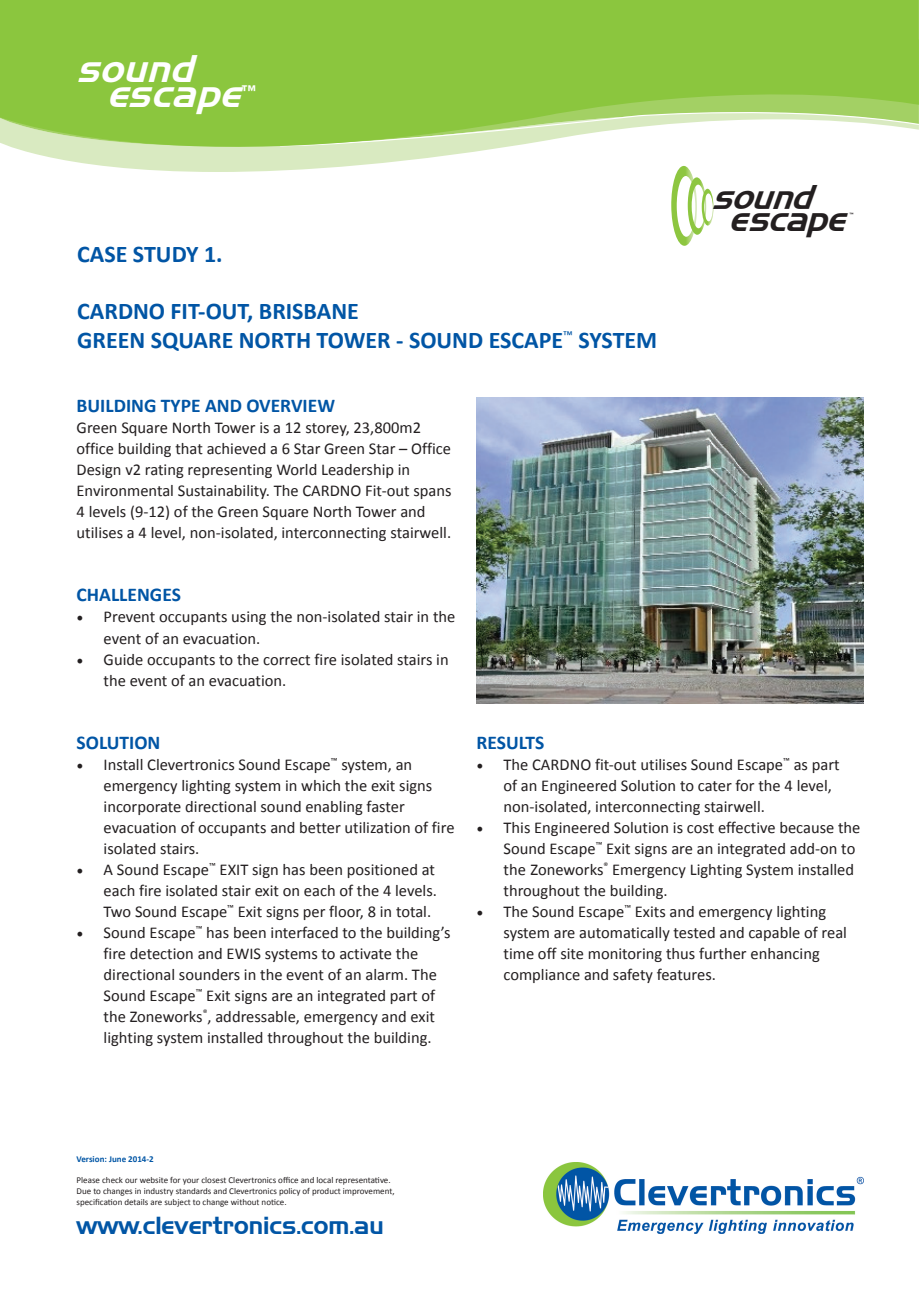
<style>
.page{position:relative;width:919px;height:1289px;background:#fff}
.page>*{position:absolute;margin:0;border:0;box-sizing:border-box;transform-origin:0 0}
.t1{font:italic 37.5px "Handel Gothic";letter-spacing:.02em;color:#fff}
.t2{font:italic 33.6px "Handel Gothic BT";color:#231f20}
.t3{font:italic 33.15px "Handel Gothic BT";color:#231f20}
.t4{font:700 24px/28.8px "Calibri";color:#0155a5}
.t5{font:24px "Handel Gothic BT";color:#0155a5}
.t6{font:700 19.5px "Calibri";color:#0155a5}
.t7{font:16.5px/21px "Calibri";color:#231f20}
.t8{font:9px/10.8px "Calibri";color:#231f20}
.t9{font:700 9px "Calibri";color:#0155a5}
.t10{font:6px "Handel Gothic BT";color:#231f20}
.s1{font-family:"Minion Pro";font-size:18px}
</style>
<div class="page">
<img style="left:544px;top:1162px;width:319px;height:71px">
<svg style="left:0;top:0;width:918px;height:172px;background:#a4d269"></svg>
<img style="left:476px;top:398px;width:387px;height:305px">
<svg style="left:671px;top:166px;width:42px;height:80px"></svg>
<h1 class="t1" style="left:77px;top:51px;width:118px">sound</h1>
<h1 class="t1" style="left:107px;top:77px;width:152px">escape<sup>™</sup></h1>
<h3 class="t4" style="left:77px;top:239px;width:147px">CASE STUDY 1.</h3>
<h3 class="t4" style="left:77px;top:297px;width:581px">CARDNO FIT-OUT, BRISBANE<br>GREEN SQUARE NORTH TOWER - SOUND ESCAPE<sup>™</sup> SYSTEM</h3>
<p class="t6" style="left:77px;top:393px;width:260px">BUILDING TYPE AND OVERVIEW</p>
<p class="t7" style="left:77px;top:417px;width:376px">Green Square North Tower is a 12 storey, 23,800m2 office building that achieved a 6 Star Green Star – Office Design v2 rating representing World Leadership in Environmental Sustainability. The CARDNO Fit-out spans 4 levels (9-12) of the Green Square North Tower and utilises a 4 level, non-isolated, interconnecting stairwell.</p>
<p class="t6" style="left:77px;top:582px;width:106px">CHALLENGES</p>
<p class="t7" style="left:104px;top:606px;width:353px;text-indent:-27px"><span class="s1">•</span> Prevent occupants using the non-isolated stair in the event of an evacuation.</p>
<p class="t7" style="left:104px;top:648px;width:346px;text-indent:-27px"><span class="s1">•</span> Guide occupants to the correct fire isolated stairs in the event of an evacuation.</p>
<h3 class="t3" style="left:711px;top:177px;width:115px">sound</h3>
<p class="t10" style="left:849px;top:212px;width:6px">™</p>
<h2 class="t2" style="left:728px;top:198px;width:127px">escape</h2>
<p class="t6" style="left:77px;top:729px;width:85px">SOLUTION</p>
<p class="t7" style="left:104px;top:753px;width:352px;text-indent:-27px"><span class="s1">•</span> Install Clevertronics Sound Escape<sup>™</sup> system, an emergency lighting system in which the exit signs incorporate directional sound enabling faster evacuation of occupants and better utilization of fire isolated stairs.</p>
<p class="t7" style="left:104px;top:858px;width:335px;text-align:justify;text-indent:-27px"><span class="s1">•</span> A Sound Escape<sup>™</sup> EXIT sign has been positioned at each fire isolated stair exit on each of the 4 levels.<br>Two Sound Escape<sup>™</sup> Exit signs per floor, 8 in total.</p>
<p class="t7" style="left:104px;top:921px;width:348px;text-indent:-27px"><span class="s1">•</span> Sound Escape<sup>™</sup> has been interfaced to the building’s fire detection and EWIS systems to activate the directional sounders in the event of an alarm. The Sound Escape<sup>™</sup> Exit signs are an integrated part of the Zoneworks<sup>®</sup>, addressable, emergency and exit lighting system installed throughout the building.</p>
<p class="t6" style="left:476px;top:729px;width:69px">RESULTS</p>
<p class="t7" style="left:503px;top:753px;width:337px;text-indent:-27px"><span class="s1">•</span> The CARDNO fit-out utilises Sound Escape<sup>™</sup> as part of an Engineered Solution to cater for the 4 level, non-isolated, interconnecting stairwell.</p>
<p class="t7" style="left:503px;top:816px;width:358px;text-indent:-27px"><span class="s1">•</span> This Engineered Solution is cost effective because the Sound Escape<sup>™</sup> Exit signs are an integrated add-on to the Zoneworks<sup>®</sup> Emergency Lighting System installed throughout the building.</p>
<p class="t7" style="left:503px;top:900px;width:345px;text-indent:-27px"><span class="s1">•</span> The Sound Escape<sup>™</sup> Exits and emergency lighting system are automatically tested and capable of real time off site monitoring thus further enhancing compliance and safety features.</p>
<p class="t9" style="left:77px;top:1152px;width:79px">Version: June 2014-2</p>
<p class="t8" style="left:77px;top:1174px;width:319px">Please check our website for your closest Clevertronics office and local representative.<br>Due to changes in industry standards and Clevertronics policy of product improvement, specification details are subject to change without notice.</p>
<h3 class="t5" style="left:77px;top:1210px;width:309px">www.clevertronics.com.au</h3>
</div>
